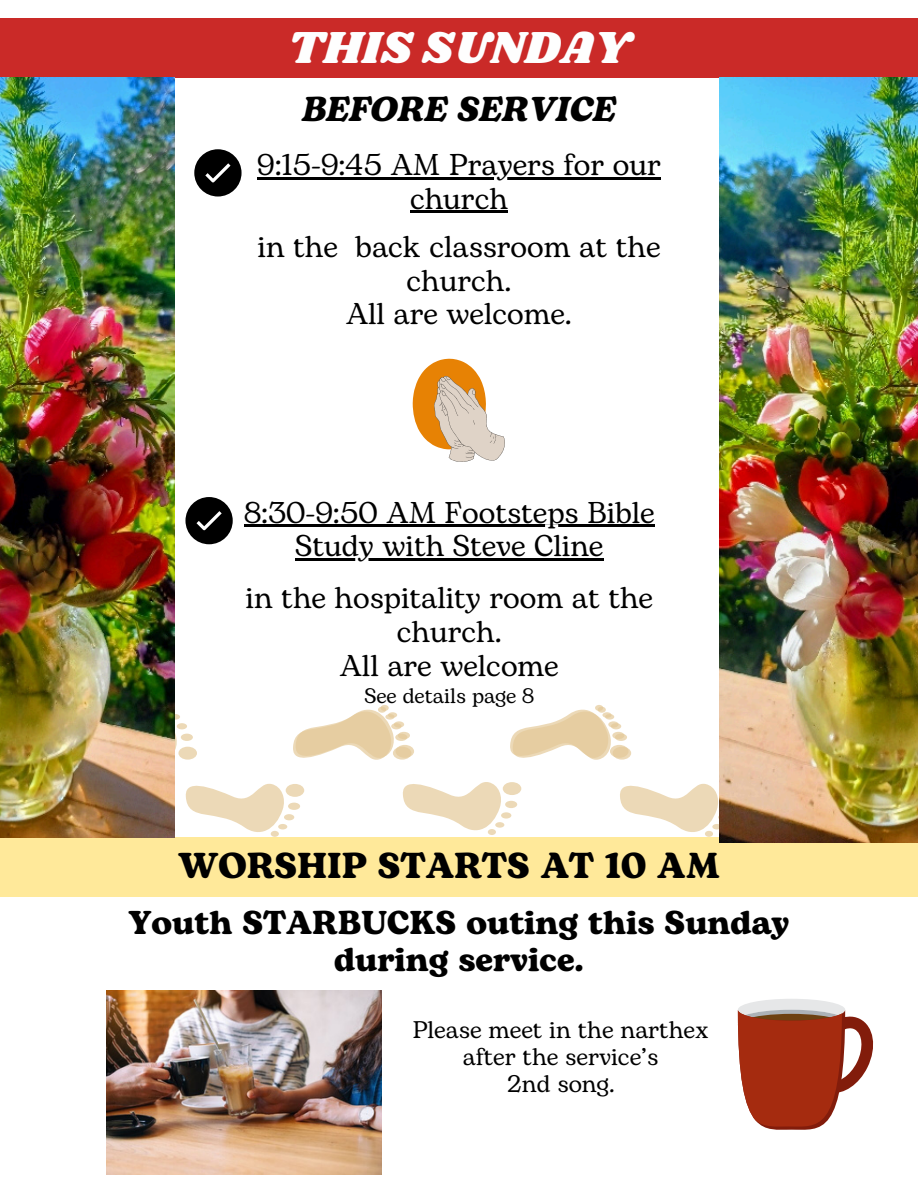
<style>
.page{position:relative;width:918px;height:1188px;background:#fff}
.page>*{position:absolute;margin:0;border:0;box-sizing:border-box;transform-origin:0 0}
.t1{font:46.5px "Shrikhand";color:#fefefe}
.t2{font:700 36px "Bogart";color:#000}
.t3{font:italic 700 34.5px "Bogart";color:#000}
.t4{font:700 33px/37.2px "Bogart";color:#000;text-align:center}
.t5{font:30px/51.8px "Bogart";color:#000;text-align:center}
.t6{font:24px "Bogart";color:#000}
.t7{font:21px "Bogart";color:#000}
</style>
<div class="page">
<div style="left:0;top:18px;width:918px;height:59px;background:#ca2a28"></div>
<svg style="left:194px;top:149px;width:48px;height:48px"></svg>
<svg style="left:185px;top:497px;width:48px;height:47px"></svg>
<div style="left:0;top:838px;width:918px;height:59px;background:#ffe99a"></div>
<hr style="left:244px;top:525px;width:411px;height:2px;background:#000">
<hr style="left:295px;top:559px;width:308px;height:2px;background:#000">
<svg style="left:174px;top:671px;width:668px;height:172px"></svg>
<div style="left:718px;top:814px;width:10px;height:6px;background:#6a391f;border-radius:50%"></div>
<svg style="left:712px;top:824px;width:9px;height:5px"></svg>
<div style="left:705px;top:831px;width:8px;height:6px;background:#ecd9b7;border-radius:50%"></div>
<svg style="left:413px;top:358px;width:92px;height:104px"></svg>
<img style="left:0;top:77px;width:174px;height:761px">
<img style="left:720px;top:77px;width:198px;height:765px">
<img style="left:107px;top:991px;width:274px;height:183px">
<svg style="left:738px;top:999px;width:136px;height:131px"></svg>
<hr style="left:257px;top:177px;width:183px;height:2px;background:#000">
<svg style="left:440px;top:177px;width:9px;height:2px"></svg>
<hr style="left:449px;top:177px;width:212px;height:2px;background:#000">
<hr style="left:410px;top:211px;width:98px;height:2px;background:#000">
<h4 class="t1" style="left:288px;top:15px;width:343px">THIS SUNDAY</h4>
<p class="t3" style="left:302px;top:85px;width:315px">BEFORE SERVICE</p>
<p class="t5" style="left:257px;top:140px;width:405px">9:15-9:45 AM Prayers for our</p>
<p class="t5" style="left:410px;top:174px;width:99px">church</p>
<p class="t5" style="left:258px;top:222px;width:82px">in the</p>
<h4 class="t5" style="left:355px;top:222px;width:307px">back classroom at the</h4>
<h4 class="t5" style="left:407px;top:256px;width:106px">church.</h4>
<h4 class="t5" style="left:346px;top:290px;width:227px">All are welcome.</h4>
<h1 class="t5" style="left:244px;top:488px;width:412px">8:30-9:50 AM Footsteps Bible</h1>
<p class="t5" style="left:246px;top:521px;width:409px">Study with Steve Cline<br>in the hospitality room at the</p>
<p class="t5" style="left:340px;top:616px;width:220px;line-height:33.8px">church.<br>All are welcome</p>
<p class="t7" style="left:364px;top:680px;width:171px">See details page 8</p>
<h2 class="t2" style="left:178px;top:840px;width:544px">WORSHIP STARTS AT 10 AM</h2>
<p class="t4" style="left:128px;top:905px;width:663px">Youth STARBUCKS outing this Sunday during service.</p>
<p class="t6" style="left:413px;top:1012px;width:297px">Please meet in the narthex</p>
<h2 class="t6" style="left:463px;top:1039px;width:197px">after the service’s</h2>
<h3 class="t6" style="left:506px;top:1066px;width:110px">2nd song.</h3>
</div>
